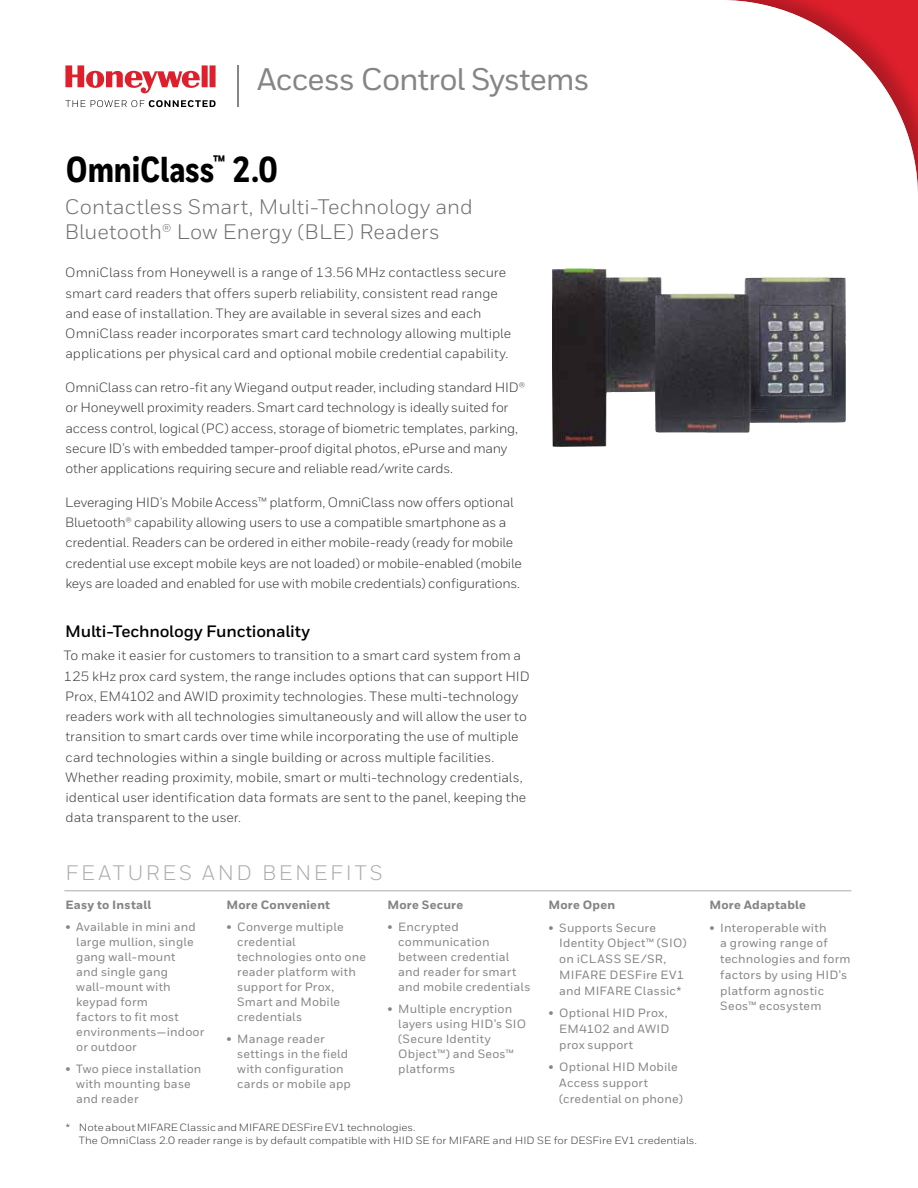
<style>
.page{position:relative;width:918px;height:1188px;background:#fff}
.page>*{position:absolute;margin:0;border:0;box-sizing:border-box;transform-origin:0 0}
.t1{font:800 36px "Honeywell Cond";color:#000}
.t2{font:500 31.2px "Honeywell Sans";letter-spacing:-.025em;color:#848585}
.t3{font:21px/25.5px "Honeywell Sans";letter-spacing:.005em;color:#6d6e6e}
.t4{font:21px "Honeywell Sans";letter-spacing:.13em;color:#acadad}
.t5{font:700 16.5px "Honeywell Sans";letter-spacing:-.01em;color:#000}
.t6{font:13.5px/20.2px "Honeywell Sans";letter-spacing:-.005em;color:#3a3b3a}
.t7{font:500 12px/15px "Honeywell Sans";letter-spacing:.015em;color:#848585}
.t8{font:800 12px "Honeywell Sans";letter-spacing:.015em;color:#848585}
.t9{font:10.5px/13.2px "Honeywell Sans";color:#3a3b3a}
</style>
<div class="page">
<hr style="left:64px;top:890px;width:787px;height:1px;background:#acadad">
<svg style="left:65px;top:65px;width:151px;height:29px"></svg>
<svg style="left:65px;top:100px;width:151px;height:7px"></svg>
<hr style="left:237px;top:65px;width:2px;height:42px;background:#848585">
<img style="left:552px;top:268px;width:294px;height:179px">
<h2 class="t2" style="left:257px;top:60px;width:334px">Access Control Systems</h2>
<h1 class="t1" style="left:66px;top:147px;width:214px">OmniClass<sup>™</sup> 2.0</h1>
<h3 class="t3" style="left:65px;top:194px;width:410px">Contactless Smart, Multi-Technology and<br>Bluetooth® Low Energy (BLE) Readers</h3>
<p class="t6" style="left:65px;top:263px;width:447px">OmniClass from Honeywell is a range of 13.56 MHz contactless secure smart card readers that offers superb reliability, consistent read range and ease of installation. They are available in several sizes and each OmniClass reader incorporates smart card technology allowing multiple applications per physical card and optional mobile credential capability.</p>
<p class="t6" style="left:65px;top:377px;width:462px">OmniClass can retro-fit any Wiegand output reader, including standard HID® or Honeywell proximity readers. Smart card technology is ideally suited for access control, logical (PC) access, storage of biometric templates, parking, secure ID’s with embedded tamper-proof digital photos, ePurse and many other applications requiring secure and reliable read/write cards.</p>
<p class="t6" style="left:65px;top:492px;width:458px">Leveraging HID’s Mobile Access™ platform, OmniClass now offers optional Bluetooth® capability allowing users to use a compatible smartphone as a credential. Readers can be ordered in either mobile-ready (ready for mobile credential use except mobile keys are not loaded) or mobile-enabled (mobile keys are loaded and enabled for use with mobile credentials) configurations.</p>
<p class="t5" style="left:65px;top:622px;width:246px">Multi-Technology Functionality</p>
<p class="t6" style="left:64px;top:646px;width:467px">To make it easier for customers to transition to a smart card system from a 125 kHz prox card system, the range includes options that can support HID Prox, EM4102 and AWID proximity technologies. These multi-technology readers work with all technologies simultaneously and will allow the user to transition to smart cards over time while incorporating the use of multiple card technologies within a single building or across multiple facilities.<br>Whether reading proximity, mobile, smart or multi-technology credentials, identical user identification data formats are sent to the panel, keeping the data transparent to the user.</p>
<h3 class="t4" style="left:65px;top:861px;width:319px">FEATURES AND BENEFITS</h3>
<p class="t8" style="left:65px;top:898px;width:87px">Easy to Install</p>
<p class="t7" style="left:76px;top:919px;width:130px;text-indent:-11px">• Available in mini and large mullion, single gang wall-mount<br>and single gang wall-mount with keypad form<br>factors to fit most environments—indoor or outdoor</p>
<p class="t7" style="left:76px;top:1061px;width:127px;text-indent:-11px">• Two piece installation with mounting base and reader</p>
<p class="t8" style="left:226px;top:898px;width:105px">More Convenient</p>
<p class="t7" style="left:237px;top:919px;width:130px;text-indent:-11px">• Converge multiple credential technologies onto one reader platform with support for Prox,<br>Smart and Mobile credentials</p>
<p class="t7" style="left:237px;top:1031px;width:115px;text-indent:-11px">• Manage reader settings in the field with configuration cards or mobile app</p>
<p class="t8" style="left:387px;top:898px;width:77px">More Secure</p>
<p class="t7" style="left:398px;top:919px;width:134px;text-indent:-11px">• Encrypted communication between credential and reader for smart and mobile credentials</p>
<p class="t7" style="left:398px;top:1001px;width:130px;text-indent:-11px">• Multiple encryption layers using HID’s SIO (Secure Identity<br>Object™) and Seos™ platforms</p>
<p class="t8" style="left:548px;top:898px;width:68px">More Open</p>
<p class="t7" style="left:559px;top:920px;width:129px;line-height:15.8px;text-indent:-11px">• Supports Secure<br>Identity Object™ (SIO) on iCLASS SE/SR,<br>MIFARE DESFire EV1 and MIFARE Classic*</p>
<p class="t7" style="left:559px;top:1005px;width:112px;line-height:15.8px;text-indent:-11px">• Optional HID Prox,<br>EM4102 and AWID prox support</p>
<p class="t7" style="left:559px;top:1059px;width:125px;line-height:15.8px;text-indent:-11px">• Optional HID Mobile<br>Access support (credential on phone)</p>
<p class="t9" style="left:79px;top:1120px;width:619px;text-indent:-13px">* Note about MIFARE Classic and MIFARE DESFire EV1 technologies.<br>The OmniClass 2.0 reader range is by default compatible with HID SE for MIFARE and HID SE for DESFire EV1 credentials.</p>
<p class="t8" style="left:710px;top:898px;width:98px">More Adaptable</p>
<p class="t7" style="left:720px;top:920px;width:132px;line-height:15.8px;text-indent:-11px">• Interoperable with<br>a growing range of technologies and form factors by using HID’s platform agnostic<br>Seos™ ecosystem</p>
</div>
